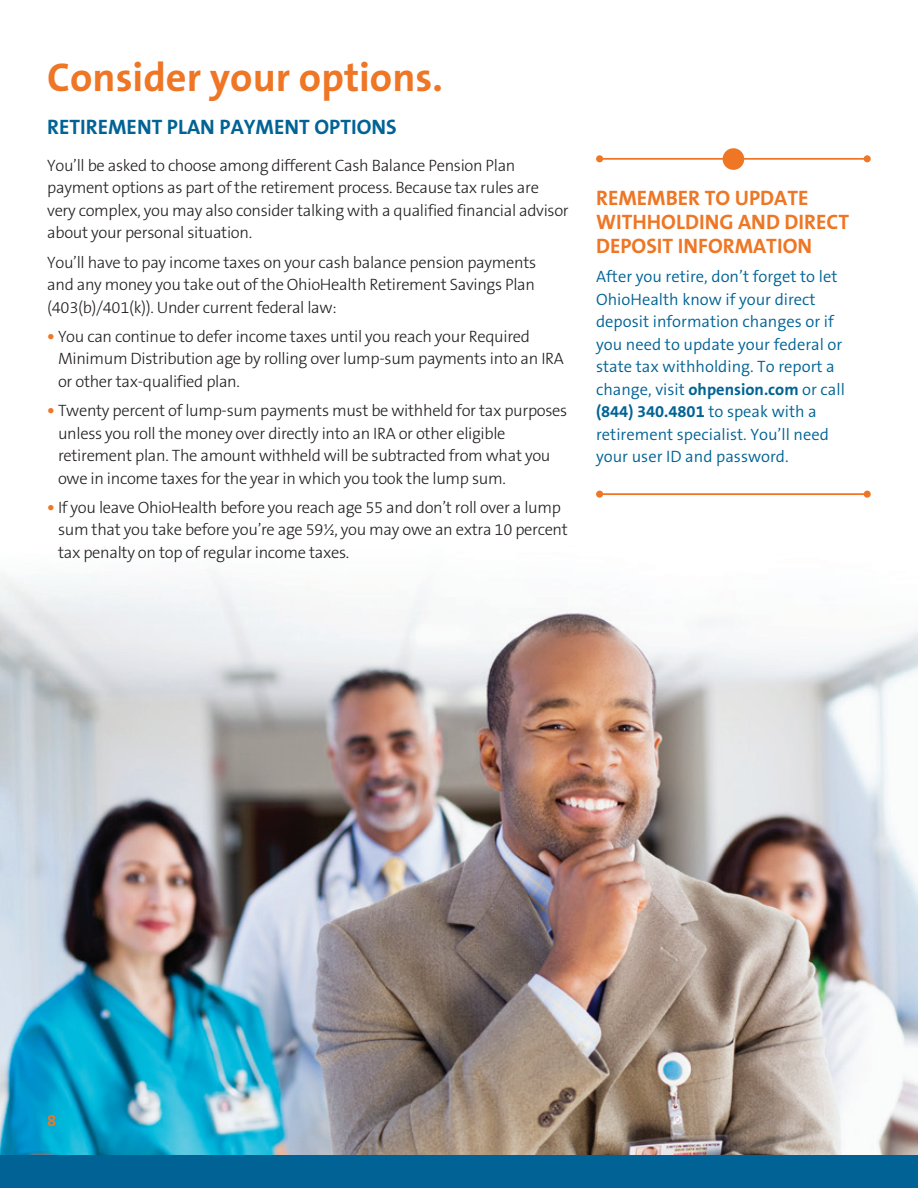
<style>
.page{position:relative;width:918px;height:1188px;background:#fff}
.page>*{position:absolute;margin:0;border:0;box-sizing:border-box;transform-origin:0 0}
.t1{font:700 40.5px "The Sans B7";color:#ee7625}
.t2{font:700 21px/24px "The Sans B7";color:#ee7625}
.t3{font:700 21px "The Sans B7";color:#016395}
.t4{font:300 16.5px/22.5px "The Sans B3";letter-spacing:-.02em;color:#231f20}
.t5{font:300 16.5px/22.5px "The Sans B4";color:#016395}
.t6{font:700 16.5px "The Sans B7";color:#016395}
.t7{font:700 16.5px "The Sans B7";color:#ee7625}
.s1{font-family:"The Sans B7";font-weight:700;font-size:18px;color:#ee7625}
.s2{font-family:"The Sans B7";font-weight:700}
.s3{font-family:"The Sans B4";font-weight:300}
</style>
<div class="page">
<img style="left:0;top:571px;width:918px;height:585px">
<div style="left:0;top:1156px;width:918px;height:32px;background:#016395"></div>
<div style="left:723px;top:148px;width:21px;height:22px;background:#ee7625;border-radius:50%"></div>
<hr style="left:600px;top:158px;width:267px;height:2px;background:#ee7625">
<div style="left:864px;top:155px;width:7px;height:7px;background:#ee7625;border-radius:50%"></div>
<div style="left:596px;top:155px;width:7px;height:7px;background:#ee7625;border-radius:50%"></div>
<hr style="left:600px;top:493px;width:267px;height:2px;background:#ee7625">
<div style="left:864px;top:491px;width:7px;height:7px;background:#ee7625;border-radius:50%"></div>
<div style="left:596px;top:491px;width:7px;height:7px;background:#ee7625;border-radius:50%"></div>
<h1 class="t1" style="left:47px;top:56px;width:397px">Consider your options.</h1>
<p class="t3" style="left:47px;top:115px;width:351px">RETIREMENT PLAN PAYMENT OPTIONS</p>
<p class="t4" style="left:47px;top:155px;width:523px">You’ll be asked to choose among different Cash Balance Pension Plan payment options as part of the retirement process. Because tax rules are very complex, you may also consider talking with a qualified financial advisor about your personal situation.</p>
<p class="t4" style="left:47px;top:252px;width:491px;text-align:justify">You’ll have to pay income taxes on your cash balance pension payments and any money you take out of the OhioHealth Retirement Savings Plan (403(b)/401(k)). Under current federal law:</p>
<p class="t4" style="left:58px;top:326px;width:507px;text-indent:-11px"><span class="s1">•</span> You can continue to defer income taxes until you reach your Required<br>Minimum Distribution age by rolling over lump-sum payments into an IRA or other tax-qualified plan.</p>
<p class="t4" style="left:58px;top:400px;width:511px;text-indent:-11px"><span class="s1">•</span> Twenty percent of lump-sum payments must be withheld for tax purposes unless you roll the money over directly into an IRA or other eligible retirement plan. The amount withheld will be subtracted from what you owe in income taxes for the year in which you took the lump sum.</p>
<p class="t4" style="left:58px;top:497px;width:511px;text-indent:-11px"><span class="s1">•</span> If you leave OhioHealth before you reach age 55 and don’t roll over a lump sum that you take before you’re age 59½, you may owe an extra 10 percent tax penalty on top of regular income taxes.</p>
<p class="t2" style="left:596px;top:187px;width:255px">REMEMBER TO UPDATE<br>WITHHOLDING AND DIRECT<br>DEPOSIT INFORMATION</p>
<p class="t5" style="left:596px;top:266px;width:250px">After you retire, don’t forget to let OhioHealth know if your direct deposit information changes or if you need to update your federal or state tax withholding. To report a change, visit <span class="s2">ohpension.com</span> or call</p>
<p class="t6" style="left:596px;top:403px;width:222px">(844) 340.4801 <span class="s3">to speak with a</span></p>
<p class="t5" style="left:596px;top:424px;width:234px">retirement specialist. You’ll need your user ID and password.</p>
<p class="t7" style="left:47px;top:1112px;width:11px">8</p>
</div>
